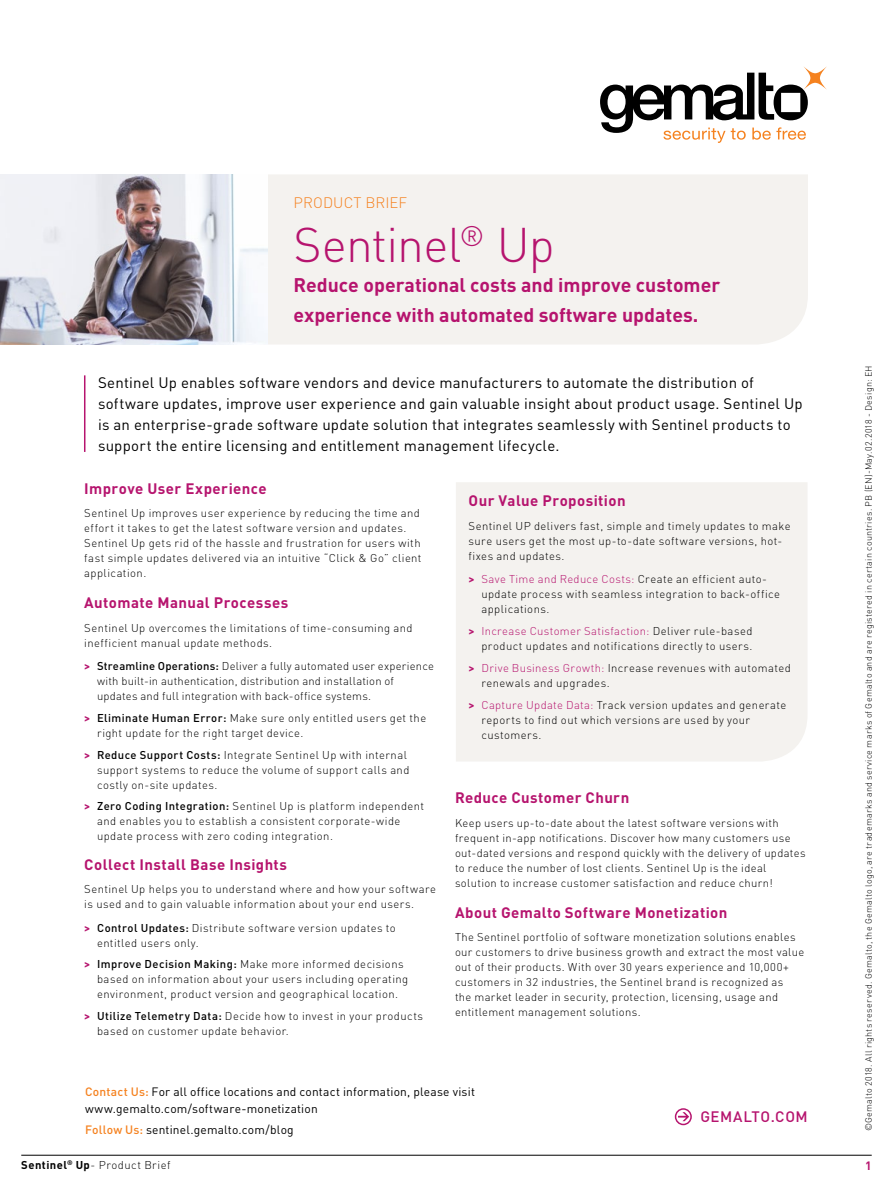
<style>
.page{position:relative;width:893px;height:1191px;background:#fff}
.page>*{position:absolute;margin:0;border:0;box-sizing:border-box;transform-origin:0 0}
.t1{font:300 48px "DIN Pro";letter-spacing:-.015em;color:#b6146e}
.t2{font:700 19.5px/30px "DIN Pro";color:#b6146e}
.t3{font:15px/21px "DIN Pro";letter-spacing:.015em;color:#000}
.t4{font:700 15px "DIN Pro";letter-spacing:.03em;color:#b6146e}
.t5{font:300 15px "DIN Pro";letter-spacing:.005em;color:#f58220}
.t6{font:500 15px "DIN Pro";letter-spacing:.04em;color:#b6146e}
.t7{font:12px/16.5px "DIN Pro";letter-spacing:.015em;color:#000}
.t8{font:700 12px "DIN Pro";color:#b6146e}
.t9{font:300 11.25px/15px "DIN Pro";letter-spacing:.035em;color:#000}
.t10{font:300 9px "DIN Pro";letter-spacing:.025em;color:#000}
.s1{font-weight:700;color:#b6146e}
.s2{font-weight:500}
.s3{color:#b6146e}
.s4{font-weight:500;color:#f58220}
.s5{font-weight:700}
</style>
<div class="page">
<hr style="left:21px;top:1155px;width:851px;height:1px;background:#000">
<div style="left:268px;top:175px;width:540px;height:169px;background:#f4f2ef"></div>
<svg style="left:600px;top:66px;width:227px;height:77px"></svg>
<div style="left:456px;top:482px;width:351px;height:279px;background:#f4f2ef"></div>
<hr style="left:84px;top:375px;width:1px;height:77px;background:#b6146e">
<img style="left:0;top:174px;width:268px;height:170px">
<svg style="left:675px;top:1108px;width:17px;height:17px"></svg>
<h3 class="t5" style="left:293px;top:192px;width:115px">PRODUCT BRIEF</h3>
<h1 class="t1" style="left:293px;top:212px;width:263px">Sentinel<sup>®</sup> Up</h1>
<h2 class="t2" style="left:293px;top:269px;width:428px">Reduce operational costs and improve customer experience with automated software updates.</h2>
<p class="t3" style="left:98px;top:371px;width:706px">Sentinel Up enables software vendors and device manufacturers to automate the distribution of software updates, improve user experience and gain valuable insight about product usage. Sentinel Up is an enterprise-grade software update solution that integrates seamlessly with Sentinel products to support the entire licensing and entitlement management lifecycle.</p>
<h3 class="t4" style="left:84px;top:478px;width:184px">Improve User Experience</h3>
<p class="t9" style="left:84px;top:505px;width:339px">Sentinel Up improves user experience by reducing the time and effort it takes to get the latest software version and updates.<br>Sentinel Up gets rid of the hassle and frustration for users with fast simple updates delivered via an intuitive “Click &amp; Go” client application.</p>
<h3 class="t4" style="left:84px;top:592px;width:206px">Automate Manual Processes</h3>
<p class="t9" style="left:84px;top:619px;width:330px">Sentinel Up overcomes the limitations of time-consuming and inefficient manual update methods.</p>
<p class="t9" style="left:97px;top:658px;width:339px;text-indent:-13px"><span class="s1">&gt;</span> <span class="s2">Streamline Operations:</span> Deliver a fully automated user experience with built-in authentication, distribution and installation of updates and full integration with back-office systems.</p>
<p class="t9" style="left:97px;top:710px;width:331px;text-indent:-13px"><span class="s1">&gt;</span> <span class="s2">Eliminate Human Error:</span> Make sure only entitled users get the right update for the right target device.</p>
<p class="t9" style="left:97px;top:746px;width:314px;text-indent:-13px"><span class="s1">&gt;</span> <span class="s2">Reduce Support Costs:</span> Integrate Sentinel Up with internal support systems to reduce the volume of support calls and costly on-site updates.</p>
<p class="t9" style="left:97px;top:798px;width:328px;text-indent:-13px"><span class="s1">&gt;</span> <span class="s2">Zero Coding Integration:</span> Sentinel Up is platform independent and enables you to establish a consistent corporate-wide update process with zero coding integration.</p>
<h3 class="t4" style="left:84px;top:854px;width:204px">Collect Install Base Insights</h3>
<p class="t9" style="left:84px;top:881px;width:353px">Sentinel Up helps you to understand where and how your software is used and to gain valuable information about your end users.</p>
<p class="t9" style="left:97px;top:919px;width:300px;text-indent:-13px"><span class="s1">&gt;</span> <span class="s2">Control Updates:</span> Distribute software version updates to entitled users only.</p>
<p class="t9" style="left:97px;top:956px;width:313px;text-indent:-13px"><span class="s1">&gt;</span> <span class="s2">Improve Decision Making:</span> Make more informed decisions based on information about your users including operating environment, product version and geographical location.</p>
<p class="t9" style="left:97px;top:1008px;width:328px;text-indent:-13px"><span class="s1">&gt;</span> <span class="s2">Utilize Telemetry Data:</span> Decide how to invest in your products based on customer update behavior.</p>
<h3 class="t4" style="left:469px;top:491px;width:158px">Our Value Proposition</h3>
<p class="t9" style="left:469px;top:518px;width:324px">Sentinel UP delivers fast, simple and timely updates to make sure users get the most up-to-date software versions, hot&shy;fixes and updates.</p>
<p class="t9" style="left:481px;top:571px;width:300px;text-indent:-13px"><span class="s1">&gt;</span> <span class="s3">Save Time and Reduce Costs:</span> Create an efficient auto&shy;update process with seamless integration to back-office applications.</p>
<p class="t9" style="left:469px;top:623px;width:285px;text-align:right"><span class="s1">&gt;</span> <span class="s3">Increase Customer Satisfaction:</span> Deliver rule-based product updates and notifications directly to users.</p>
<p class="t9" style="left:481px;top:660px;width:311px;text-indent:-13px"><span class="s1">&gt;</span> <span class="s3">Drive Business Growth:</span> Increase revenues with automated renewals and upgrades.</p>
<p class="t9" style="left:481px;top:697px;width:306px;text-indent:-13px"><span class="s1">&gt;</span> <span class="s3">Capture Update Data:</span> Track version updates and generate reports to find out which versions are used by your customers.</p>
<h3 class="t4" style="left:455px;top:787px;width:176px">Reduce Customer Churn</h3>
<p class="t9" style="left:455px;top:814px;width:352px">Keep users up-to-date about the latest software versions with frequent in-app notifications. Discover how many customers use out-dated versions and respond quickly with the delivery of updates to reduce the number of lost clients. Sentinel Up is the ideal solution to increase customer satisfaction and reduce churn!</p>
<h3 class="t4" style="left:455px;top:902px;width:274px">About Gemalto Software Monetization</h3>
<p class="t9" style="left:455px;top:929px;width:351px">The Sentinel portfolio of software monetization solutions enables our customers to drive business growth and extract the most value out of their products. With over 30 years experience and 10,000+ customers in 32 industries, the Sentinel brand is recognized as<br>the market leader in security, protection, licensing, usage and entitlement management solutions.</p>
<p class="t7" style="left:85px;top:1083px;width:391px"><span class="s4">Contact Us:</span> For all office locations and contact information, please visit www.gemalto.com/software-monetization</p>
<p class="t7" style="left:85px;top:1120px;width:210px"><span class="s4">Follow Us:</span> sentinel.gemalto.com/blog</p>
<h3 class="t6" style="left:700px;top:1106px;width:109px">GEMALTO.COM</h3>
<p class="t10" style="left:862px;top:1131px;width:767px;rotate:-90deg">©Gemalto 2018. All rights reserved. Gemalto, the Gemalto logo, are trademarks and service marks of Gemalto and are registered in certain countries. PB (EN)-May.02.2018 - Design: EH</p>
<p class="t9" style="left:21px;top:1157px;width:151px"><span class="s5">Sentinel</span><sup>®</sup> <span class="s5">Up</span>- Product Brief</p>
<p class="t8" style="left:865px;top:1157px;width:8px">1</p>
</div>
